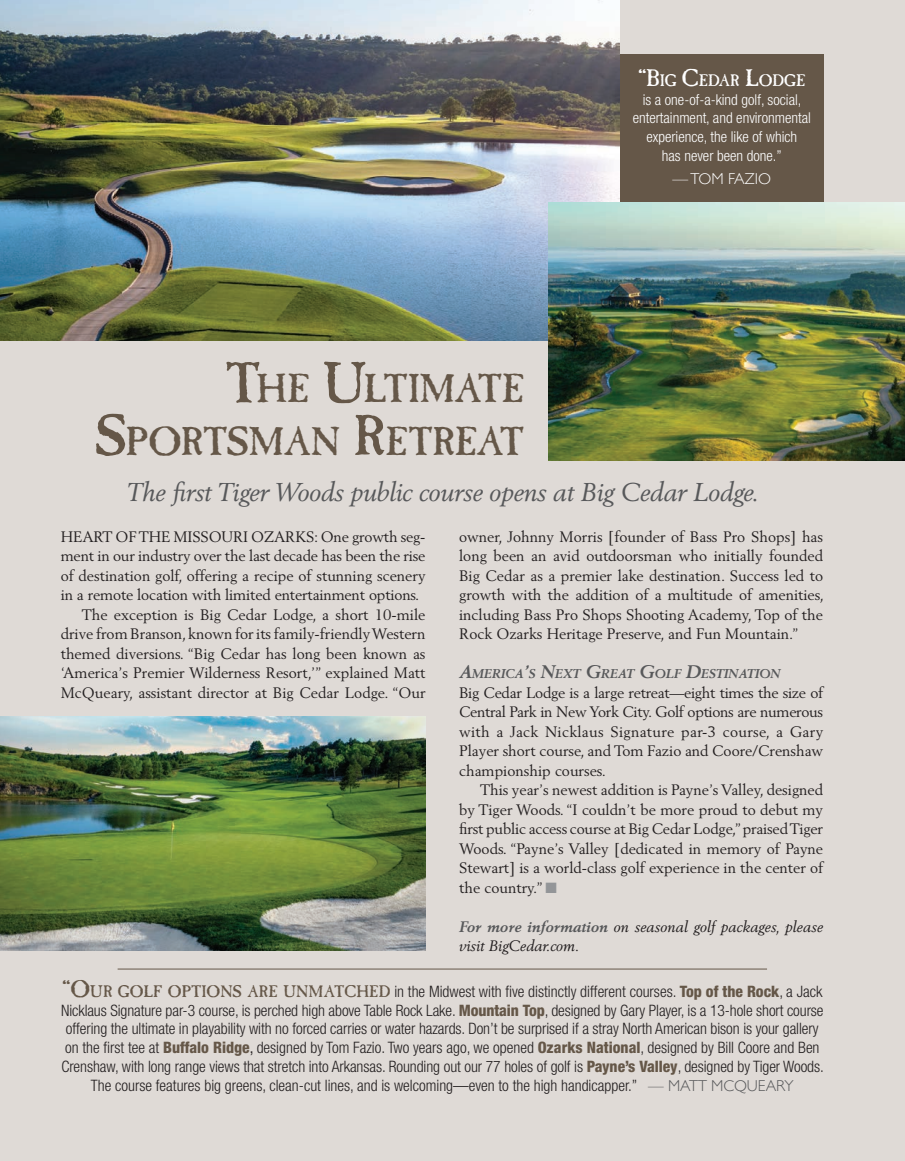
<style>
.page{position:relative;width:905px;height:1161px;background:#fff}
.page>*{position:absolute;margin:0;border:0;box-sizing:border-box;transform-origin:0 0}
.t1{font:40.5px/52.5px "Caslon Antique";letter-spacing:-.025em;color:#655748;text-align:right}
.t2{font:italic 25.5px "Berling";letter-spacing:-.01em;color:#57585a}
.t3{font:16.8px "Caslon Antique";color:#fff}
.t4{font:300 condensed 15.75px/18.8px "Helvetica Neue";letter-spacing:-.005em;color:#231f20;text-align:center}
.t5{font:300 15.75px "Gill Sans";color:#fff}
.t6{font:15px/19.5px "Berling";color:#231f20;text-align:justify}
.t7{font:300 condensed 15px/18.8px "Helvetica Neue";color:#fff;text-align:center}
.t8{font:italic 15px/19.5px "Berling";letter-spacing:.01em;color:#231f20}
.t9{font:italic 700 12.6px "Berling";color:#57585a}
.s1{font-size:24px}
.s2{font-size:57.75px}
.s3{font-size:18px}
.s4{color:#939598}
.s5{font-weight:700;color:#57585a}
.s6{font-family:"Caslon Antique";font-weight:400;font-stretch:normal;font-size:24px;color:#655748}
.s7{font-family:"Caslon Antique";font-weight:400;font-stretch:normal;font-size:16.8px;color:#655748}
.s8{font-weight:800;color:#655748}
.s9{font-weight:400}
.s10{font-family:"Gill Sans";font-stretch:normal;color:#57585a}
</style>
<div class="page">
<div style="left:0;top:0;width:904px;height:1161px;background:#dfdad6"></div>
<div style="left:619px;top:54px;width:205px;height:148px;background:#655748"></div>
<img style="left:0;top:0;width:619px;height:341px">
<img style="left:548px;top:202px;width:356px;height:259px">
<img style="left:0;top:716px;width:425px;height:235px">
<hr style="left:118px;top:969px;width:649px;height:1px;background:#655748">
<p class="t3" style="left:638px;top:70px;width:169px"><span class="s1">“B</span>IG <span class="s1">C</span>EDAR <span class="s1">L</span>ODGE</p>
<p class="t7" style="left:632px;top:90px;width:180px">is a one-of-a-kind golf, social, entertainment, and environmental experience, the like of which<br>has never been done.”</p>
<p class="t5" style="left:672px;top:166px;width:100px">— TOM FAZIO</p>
<p class="t1" style="left:95px;top:364px;width:431px"><span class="s2">T</span>HE <span class="s2">U</span>LTIMATE<br><span class="s2">S</span>PORTSMAN <span class="s2">R</span>ETREAT</p>
<p class="t2" style="left:127px;top:477px;width:633px">The first Tiger Woods public course opens at Big Cedar Lodge.</p>
<p class="t6" style="left:61px;top:526px;width:366px">HEART OF THE MISSOURI OZARKS: One growth seg&shy;ment in our industry over the last decade has been the rise of destination golf, offering a recipe of stunning scenery in a remote location with limited entertainment options.</p>
<p class="t6" style="left:61px;top:604px;width:366px;text-indent:21px">The exception is Big Cedar Lodge, a short 10-mile drive from Branson, known for its family-friendly Western themed diversions. “Big Cedar has long been known as ‘America’s Premier Wilderness Resort,’” explained Matt McQueary, assistant director at Big Cedar Lodge. “Our</p>
<p class="t6" style="left:459px;top:526px;width:366px">owner, Johnny Morris [founder of Bass Pro Shops] has long been an avid outdoorsman who initially founded Big Cedar as a premier lake destination. Success led to growth with the addition of a multitude of amenities, including Bass Pro Shops Shooting Academy, Top of the Rock Ozarks Heritage Preserve, and Fun Mountain.”</p>
<p class="t9" style="left:459px;top:666px;width:323px"><span class="s3">A</span>MERICA<span class="s3">’</span>S <span class="s3">N</span>EXT <span class="s3">G</span>REAT <span class="s3">G</span>OLF <span class="s3">D</span>ESTINA TION</p>
<p class="t6" style="left:459px;top:682px;width:365px">Big Cedar Lodge is a large retreat—eight times the size of Central Park in New York City. Golf options are numerous with a Jack Nicklaus Signature par-3 course, a Gary Player short course, and Tom Fazio and Coore/Crenshaw championship courses.</p>
<p class="t6" style="left:459px;top:780px;width:365px;text-indent:21px">This year’s newest addition is Payne’s Valley, designed by Tiger Woods. “I couldn’t be more proud to debut my first public access course at Big Cedar Lodge,” praised Tiger Woods. “Payne’s Valley [dedicated in memory of Payne Stewart] is a world-class golf experience in the center of the country.” <span class="s4">■</span></p>
<p class="t8" style="left:459px;top:916px;width:365px"><span class="s5">For more information</span> on seasonal golf packages, please visit BigCedar.com.</p>
<p class="t4" style="left:61px;top:982px;width:764px"><span class="s6">“O</span><span class="s7">UR GOLF OPTIONS ARE UNMATCHED</span> in the Midwest with five distinctly different courses. <span class="s8">Top of the Rock</span>, a Jack Nicklaus Signature par-3 course, is perched high above Table Rock Lake. <span class="s8">Mountain Top</span>, designed by Gary Player, is a 13-hole short course offering the ultimate in playability with no forced carries or water hazards. Don’t be surprised if a stray North American bison is your gallery on the first tee at <span class="s8">Buffalo Ridge</span><span class="s9">,</span> designed by Tom Fazio. Two years ago, we opened <span class="s8">Ozarks National</span>, designed by Bill Coore and Ben Crenshaw, with long range views that stretch into Arkansas. Rounding out our 77 holes of golf is <span class="s8">Payne’s Valley</span>, designed by Tiger Woods.<br>The course features big greens, clean-cut lines, and is welcoming—even to the high handicapper.” <span class="s10">— MATT MCQUEARY</span></p>
</div>
